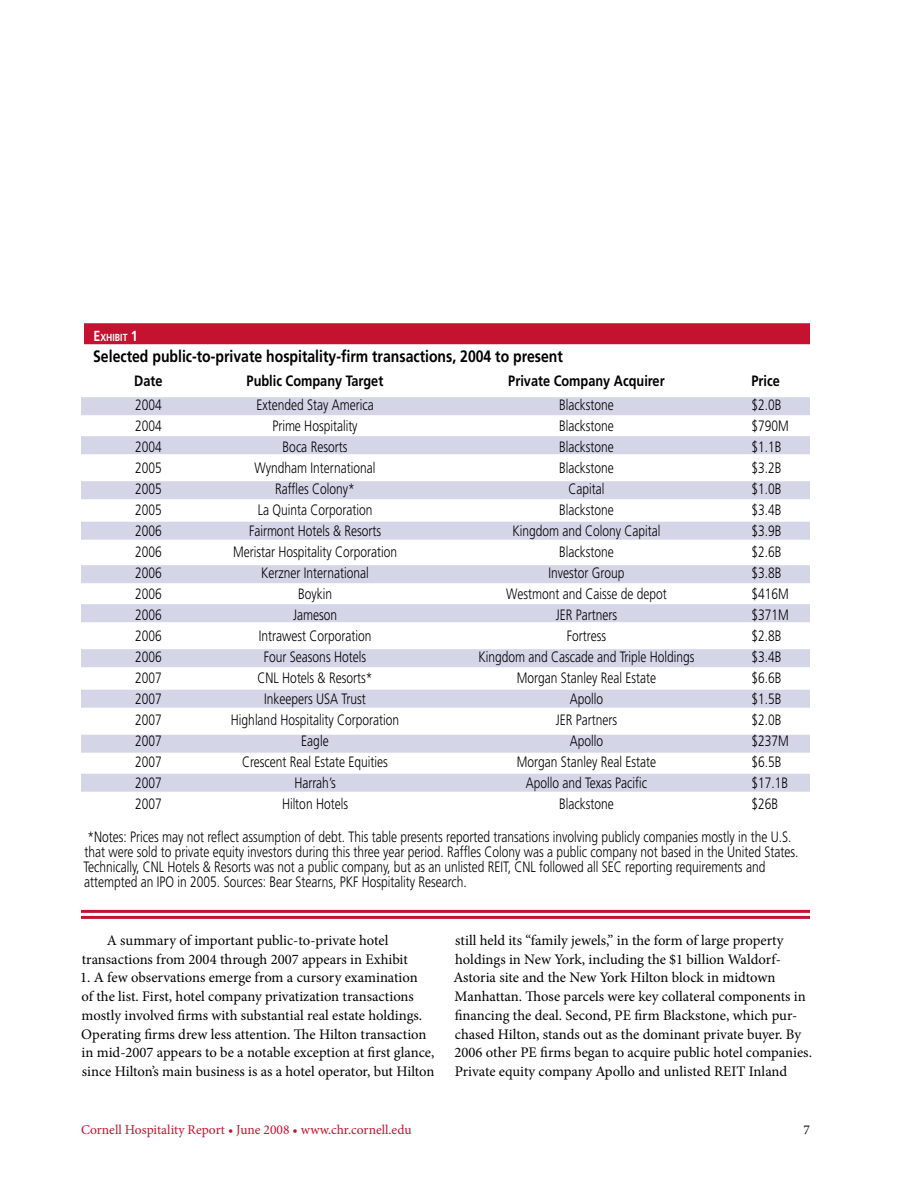
<style>
.page{position:relative;width:918px;height:1188px;background:#fff}
.page>*{position:absolute;margin:0;border:0;box-sizing:border-box;transform-origin:0 0}
.t1{font:700 16.5px "Frutiger LT Std";color:#000;scale:.85 1}
.t2{font:300 15px/15px "Frutiger LT Std";color:#000;scale:.8 1}
.t3{font:700 15px "Frutiger LT Std";color:#000;scale:.85 1}
.t4{font:14.7px/18.8px "Minion Pro";letter-spacing:-.005em;color:#000}
.t5{font:13.5px "Minion Pro";color:#c41230}
.t6{font:13.5px "Minion Pro";color:#000}
.t7{font:700 10.2px "Frutiger LT Std";color:#fff;scale:.85 1}
.s1{font-size:14.7px}
</style>
<div class="page">
<div style="left:81px;top:436px;width:729px;height:18px;background:#d4d6e8"></div>
<div style="left:81px;top:481px;width:729px;height:18px;background:#d4d6e8"></div>
<div style="left:81px;top:522px;width:729px;height:18px;background:#d4d6e8"></div>
<div style="left:81px;top:565px;width:729px;height:18px;background:#d4d6e8"></div>
<div style="left:81px;top:604px;width:729px;height:18px;background:#d4d6e8"></div>
<div style="left:81px;top:649px;width:729px;height:18px;background:#d4d6e8"></div>
<div style="left:81px;top:690px;width:729px;height:18px;background:#d4d6e8"></div>
<div style="left:81px;top:735px;width:729px;height:18px;background:#d4d6e8"></div>
<div style="left:81px;top:774px;width:729px;height:18px;background:#d4d6e8"></div>
<div style="left:81px;top:397px;width:729px;height:18px;background:#d4d6e8"></div>
<div style="left:84px;top:323px;width:726px;height:21px;background:#c41230"></div>
<hr style="left:81px;top:910px;width:729px;height:3px;background:#c41230">
<hr style="left:81px;top:916px;width:729px;height:3px;background:#c41230">
<p class="t7" style="left:94px;top:332px;width:54px"><span class="s1">E</span>xhibit <span class="s1">1</span></p>
<p class="t1" style="left:93px;top:347px;width:554px">Selected public-to-private hospitality-firm transactions, 2004 to present</p>
<p class="t3" style="left:134px;top:372px;width:35px">Date</p>
<p class="t3" style="left:247px;top:372px;width:162px">Public Company Target</p>
<p class="t3" style="left:508px;top:372px;width:185px">Private Company Acquirer</p>
<p class="t3" style="left:752px;top:372px;width:35px">Price</p>
<p class="t2" style="left:135px;top:398px;width:35px">2004</p>
<p class="t2" style="left:256px;top:398px;width:148px">Extended Stay America</p>
<p class="t2" style="left:559px;top:398px;width:70px">Blackstone</p>
<p class="t2" style="left:752px;top:398px;width:39px">$2.0B</p>
<p class="t2" style="left:135px;top:419px;width:35px">2004</p>
<p class="t2" style="left:272px;top:419px;width:108px">Prime Hospitality</p>
<p class="t2" style="left:559px;top:419px;width:70px">Blackstone</p>
<p class="t2" style="left:752px;top:419px;width:48px">$790M</p>
<p class="t2" style="left:135px;top:440px;width:35px">2004</p>
<p class="t2" style="left:283px;top:440px;width:82px">Boca Resorts</p>
<p class="t2" style="left:559px;top:440px;width:70px">Blackstone</p>
<p class="t2" style="left:752px;top:440px;width:39px">$1.1B</p>
<p class="t2" style="left:135px;top:461px;width:35px">2005</p>
<p class="t2" style="left:255px;top:461px;width:153px">Wyndham International</p>
<p class="t2" style="left:559px;top:461px;width:70px">Blackstone</p>
<p class="t2" style="left:752px;top:461px;width:39px">$3.2B</p>
<p class="t2" style="left:135px;top:482px;width:35px">2005</p>
<p class="t2" style="left:275px;top:482px;width:101px">Raffles Colony*</p>
<p class="t2" style="left:569px;top:482px;width:46px">Capital</p>
<p class="t2" style="left:752px;top:482px;width:39px">$1.0B</p>
<p class="t2" style="left:135px;top:503px;width:35px">2005</p>
<p class="t2" style="left:258px;top:503px;width:145px">La Quinta Corporation</p>
<p class="t2" style="left:559px;top:503px;width:70px">Blackstone</p>
<p class="t2" style="left:752px;top:503px;width:39px">$3.4B</p>
<p class="t2" style="left:135px;top:524px;width:35px">2006</p>
<p class="t2" style="left:249px;top:524px;width:167px">Fairmont Hotels &amp; Resorts</p>
<p class="t2" style="left:512px;top:524px;width:187px">Kingdom and Colony Capital</p>
<p class="t2" style="left:752px;top:524px;width:39px">$3.9B</p>
<p class="t2" style="left:135px;top:545px;width:35px">2006</p>
<p class="t2" style="left:233px;top:545px;width:207px">Meristar Hospitality Corporation</p>
<p class="t2" style="left:559px;top:545px;width:70px">Blackstone</p>
<p class="t2" style="left:752px;top:545px;width:39px">$2.6B</p>
<p class="t2" style="left:135px;top:566px;width:35px">2006</p>
<p class="t2" style="left:261px;top:566px;width:136px">Kerzner International</p>
<p class="t2" style="left:549px;top:566px;width:96px">Investor Group</p>
<p class="t2" style="left:752px;top:566px;width:39px">$3.8B</p>
<p class="t2" style="left:135px;top:587px;width:35px">2006</p>
<p class="t2" style="left:298px;top:587px;width:44px">Boykin</p>
<p class="t2" style="left:506px;top:587px;width:202px">Westmont and Caisse de depot</p>
<p class="t2" style="left:752px;top:587px;width:48px">$416M</p>
<p class="t2" style="left:135px;top:608px;width:35px">2006</p>
<p class="t2" style="left:293px;top:608px;width:57px">Jameson</p>
<p class="t2" style="left:556px;top:608px;width:78px">JER Partners</p>
<p class="t2" style="left:752px;top:608px;width:48px">$371M</p>
<p class="t2" style="left:135px;top:629px;width:35px">2006</p>
<p class="t2" style="left:259px;top:629px;width:142px">Intrawest Corporation</p>
<p class="t2" style="left:567px;top:629px;width:50px">Fortress</p>
<p class="t2" style="left:752px;top:629px;width:39px">$2.8B</p>
<p class="t2" style="left:135px;top:650px;width:35px">2006</p>
<p class="t2" style="left:264px;top:650px;width:129px">Four Seasons Hotels</p>
<p class="t2" style="left:478px;top:650px;width:272px">Kingdom and Cascade and Triple Holdings</p>
<p class="t2" style="left:752px;top:650px;width:39px">$3.4B</p>
<p class="t2" style="left:135px;top:671px;width:35px">2007</p>
<p class="t2" style="left:258px;top:671px;width:145px">CNL Hotels &amp; Resorts*</p>
<p class="t2" style="left:517px;top:671px;width:176px">Morgan Stanley Real Estate</p>
<p class="t2" style="left:752px;top:671px;width:39px">$6.6B</p>
<p class="t2" style="left:135px;top:692px;width:35px">2007</p>
<p class="t2" style="left:264px;top:692px;width:128px">Inkeepers USA Trust</p>
<p class="t2" style="left:570px;top:692px;width:43px">Apollo</p>
<p class="t2" style="left:752px;top:692px;width:39px">$1.5B</p>
<p class="t2" style="left:135px;top:713px;width:35px">2007</p>
<p class="t2" style="left:231px;top:713px;width:212px">Highland Hospitality Corporation</p>
<p class="t2" style="left:556px;top:713px;width:78px">JER Partners</p>
<p class="t2" style="left:752px;top:713px;width:39px">$2.0B</p>
<p class="t2" style="left:135px;top:734px;width:35px">2007</p>
<p class="t2" style="left:301px;top:734px;width:36px">Eagle</p>
<p class="t2" style="left:570px;top:734px;width:43px">Apollo</p>
<p class="t2" style="left:752px;top:734px;width:48px">$237M</p>
<p class="t2" style="left:135px;top:755px;width:35px">2007</p>
<p class="t2" style="left:242px;top:755px;width:184px">Crescent Real Estate Equities</p>
<p class="t2" style="left:517px;top:755px;width:176px">Morgan Stanley Real Estate</p>
<p class="t2" style="left:752px;top:755px;width:39px">$6.5B</p>
<p class="t2" style="left:135px;top:776px;width:35px">2007</p>
<p class="t2" style="left:294px;top:776px;width:53px">Harrah’s</p>
<p class="t2" style="left:526px;top:776px;width:153px">Apollo and Texas Pacific</p>
<p class="t2" style="left:752px;top:776px;width:47px">$17.1B</p>
<p class="t2" style="left:135px;top:797px;width:35px">2007</p>
<p class="t2" style="left:282px;top:797px;width:84px">Hilton Hotels</p>
<p class="t2" style="left:559px;top:797px;width:70px">Blackstone</p>
<p class="t2" style="left:752px;top:797px;width:35px">$26B</p>
<p class="t2" style="left:83px;top:830px;width:895px">*Notes: Prices may not reflect assumption of debt. This table presents reported transations involving publicly companies mostly in the U.S. that were sold to private equity investors during this three year period. Raffles Colony was a public company not based in the United States.<br>Technically, CNL Hotels &amp; Resorts was not a public company, but as an unlisted REIT, CNL followed all SEC reporting requirements and attempted an IPO in 2005. Sources: Bear Stearns, PKF Hospitality Research.</p>
<p class="t4" style="left:82px;top:931px;width:328px;text-align:center">A summary of important public-to-private hotel transactions from 2004 through 2007 appears in Exhibit</p>
<p class="t4" style="left:80px;top:968px;width:356px">1. A few observations emerge from a cursory examination<br>of the list. First, hotel company privatization transactions mostly involved firms with substantial real estate holdings.<br>Operating firms drew less attention. The Hilton transaction in mid-2007 appears to be a notable exception at first glance, since Hilton’s main business is as a hotel operator, but Hilton</p>
<p class="t4" style="left:453px;top:931px;width:360px">still held its “family jewels,” in the form of large property holdings in New York, including the $1 billion Waldorf-Astoria site and the New York Hilton block in midtown Manhattan. Those parcels were key collateral components in financing the deal. Second, PE firm Blackstone, which pur&shy;chased Hilton, stands out as the dominant private buyer. By 2006 other PE firms began to acquire public hotel companies.<br>Private equity company Apollo and unlisted REIT Inland</p>
<p class="t5" style="left:81px;top:1121px;width:332px">Cornell Hospitality Report • June 2008 • www.chr.cornell.edu</p>
<p class="t6" style="left:804px;top:1121px;width:8px">7</p>
</div>
